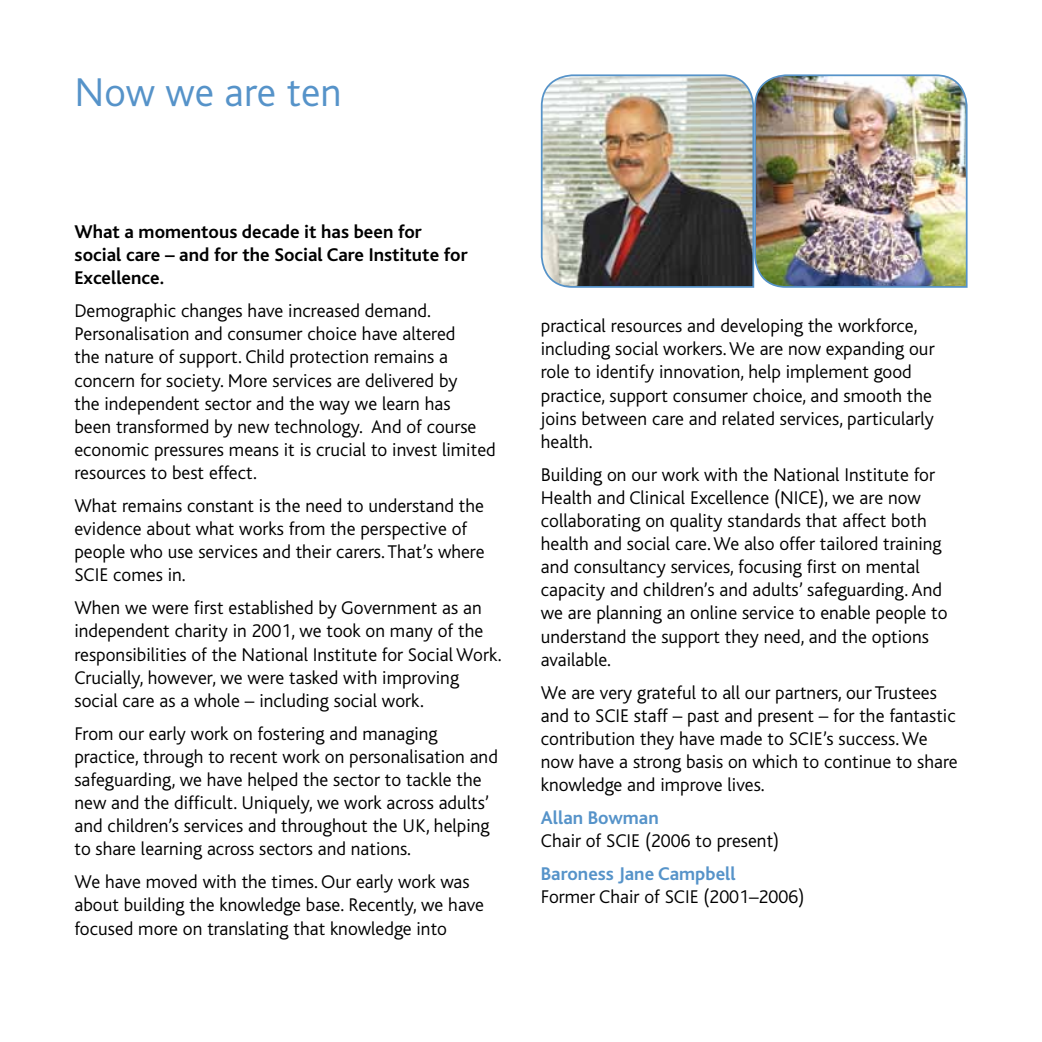
<style>
.page{position:relative;width:1042px;height:1042px;background:#fff}
.page>*{position:absolute;margin:0;border:0;box-sizing:border-box;transform-origin:0 0}
.t1{font:300 42px "Bliss";color:#5693c9}
.t2{font:300 19.25px/23.1px "Bliss";color:#000}
.t3{font:700 19.25px/23.1px "Bliss";color:#000}
.t4{font:700 19.25px "Bliss";color:#5693c9}
</style>
<div class="page">
<img style="left:540px;top:74px;width:213px;height:214px">
<img style="left:753px;top:74px;width:215px;height:214px">
<h1 class="t1" style="left:74px;top:71px;width:269px">Now we are ten</h1>
<p class="t3" style="left:74px;top:220px;width:395px">What a momentous decade it has been for social care – and for the Social Care Institute for<br>Excellence.</p>
<p class="t2" style="left:74px;top:300px;width:423px">Demographic changes have increased demand.<br>Personalisation and consumer choice have altered<br>the nature of support. Child protection remains a concern for society. More services are delivered by<br>the independent sector and the way we learn has<br>been transformed by new technology. And of course economic pressures means it is crucial to invest limited resources to best effect.</p>
<p class="t2" style="left:74px;top:494px;width:412px">What remains constant is the need to understand the evidence about what works from the perspective of people who use services and their carers. That’s where SCIE comes in.</p>
<p class="t2" style="left:74px;top:597px;width:429px">When we were first established by Government as an independent charity in 2001, we took on many of the responsibilities of the National Institute for Social Work.<br>Crucially, however, we were tasked with improving social care as a whole – including social work.</p>
<p class="t2" style="left:74px;top:722px;width:425px">From our early work on fostering and managing practice, through to recent work on personalisation and safeguarding, we have helped the sector to tackle the new and the difficult. Uniquely, we work across adults’ and children’s services and throughout the UK, helping to share learning across sectors and nations.</p>
<p class="t2" style="left:74px;top:871px;width:411px">We have moved with the times. Our early work was about building the knowledge base. Recently, we have focused more on translating that knowledge into</p>
<p class="t2" style="left:541px;top:315px;width:395px">practical resources and developing the workforce, including social workers. We are now expanding our role to identify innovation, help implement good practice, support consumer choice, and smooth the joins between care and related services, particularly health.</p>
<p class="t2" style="left:541px;top:463px;width:408px">Building on our work with the National Institute for Health and Clinical Excellence (NICE), we are now collaborating on quality standards that affect both health and social care. We also offer tailored training and consultancy services, focusing first on mental capacity and children’s and adults’ safeguarding. And we are planning an online service to enable people to understand the support they need, and the options available.</p>
<p class="t2" style="left:541px;top:681px;width:418px">We are very grateful to all our partners, our Trustees and to SCIE staff – past and present – for the fantastic contribution they have made to SCIE’s success. We now have a strong basis on which to continue to share knowledge and improve lives.</p>
<p class="t4" style="left:541px;top:808px;width:120px">Allan Bowman</p>
<p class="t2" style="left:541px;top:829px;width:240px">Chair of SCIE (2006 to present)</p>
<p class="t4" style="left:541px;top:864px;width:196px">Baroness Jane Campbell</p>
<p class="t2" style="left:541px;top:886px;width:265px">Former Chair of SCIE (2001–2006)</p>
</div>
